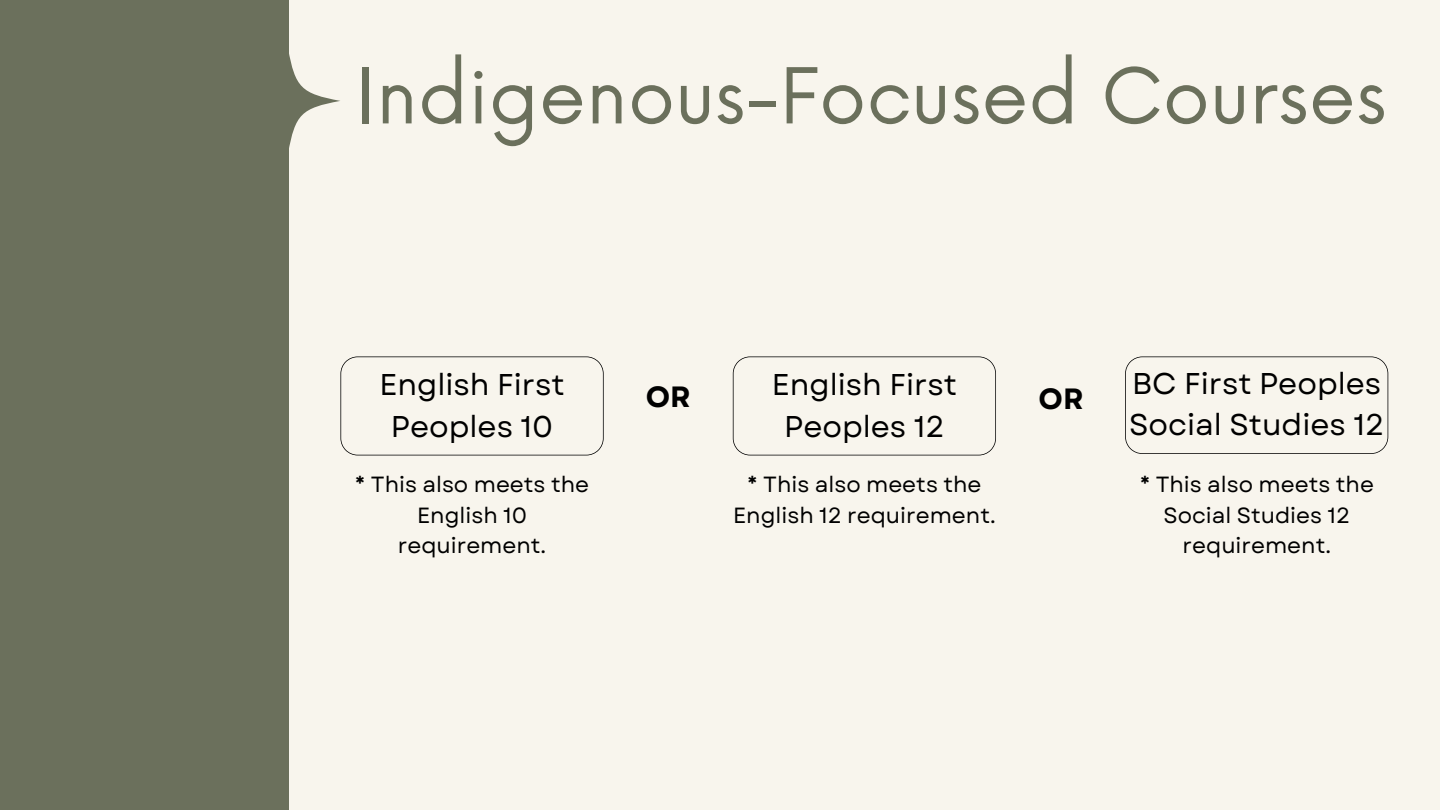
<style>
.page{position:relative;width:1440px;height:810px;background:#f8f5ed}
.page>*{position:absolute;margin:0;border:0;box-sizing:border-box;transform-origin:0 0}
.t1{font:75px "Now";color:#6b705c}
.t2{font:30px/42px "Garet";color:#000;text-align:center}
.t3{font:700 29.3px "Garet";color:#000}
.t4{font:22px/30.8px "Garet";color:#000;text-align:center}
</style>
<div class="page">
<div style="left:0;top:0;width:288px;height:810px;background:#6b705c"></div>
<svg style="left:236px;top:49px;width:104px;height:104px"></svg>
<svg style="left:733px;top:356px;width:263px;height:99px"></svg>
<svg style="left:340px;top:356px;width:264px;height:99px"></svg>
<svg style="left:1125px;top:356px;width:263px;height:98px"></svg>
<p class="t1" style="left:355px;top:54px;width:1033px">Indigenous-Focused Courses</p>
<h3 class="t2" style="left:379px;top:363px;width:187px">English First<br>Peoples 10</h3>
<p class="t2" style="left:1129px;top:363px;width:257px;line-height:41.2px;text-align:left">BC First Peoples<br>Social Studies 12</p>
<h2 class="t4" style="left:355px;top:469px;width:236px">* This also meets the<br>English 10 requirement.</h2>
<h3 class="t4" style="left:733px;top:469px;width:264px">* This also meets the<br>English 12 requirement.</h3>
<p class="t4" style="left:1140px;top:469px;width:236px">* This also meets the<br>Social Studies 12 requirement.</p>
<h1 class="t2" style="left:772px;top:363px;width:187px">English First<br>Peoples 12</h1>
<h2 class="t3" style="left:646px;top:376px;width:47px">OR</h2>
<h3 class="t3" style="left:1039px;top:378px;width:47px">OR</h3>
</div>
